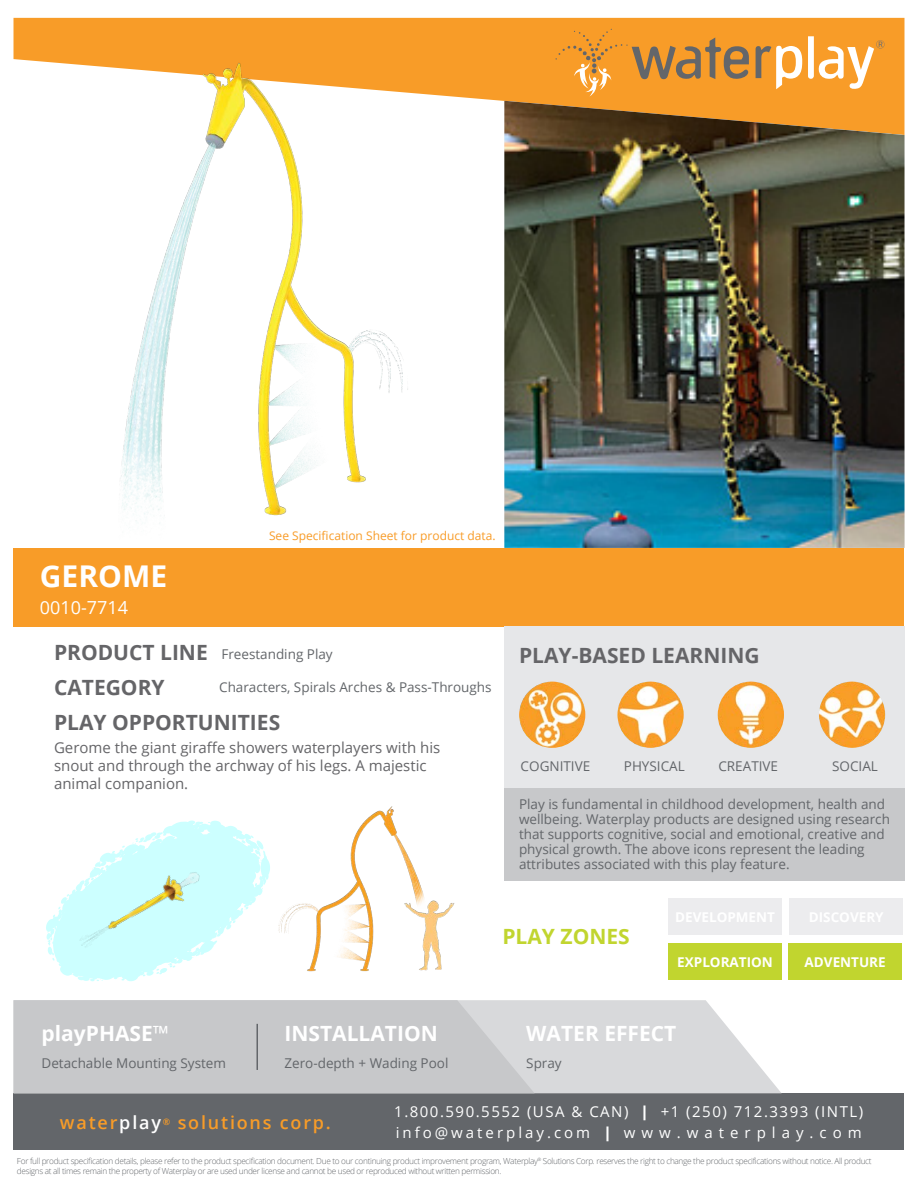
<style>
.page{position:relative;width:918px;height:1188px;background:#fff}
.page>*{position:absolute;margin:0;border:0;box-sizing:border-box;transform-origin:0 0}
.t1{font:700 30px "Open Sans";color:#fff}
.t2{font:700 21px/35.4px "Open Sans";color:#656568}
.t3{font:700 21px "Open Sans";color:#fff}
.t4{font:700 21px "Open Sans";color:#c1d52f}
.t5{font:600 18px "Open Sans";letter-spacing:.1em;color:#f89c28}
.t6{font:18px "Open Sans";color:#fff}
.t7{font:15px/18px "Open Sans";color:#656568}
.t8{font:15px/21px "Open Sans";letter-spacing:.1em;color:#fff}
.t9{font:13.5px/15px "Open Sans";color:#63666a}
.t10{font:700 13.5px "Open Sans";color:#fff}
.t11{font:12px "Open Sans";color:#f89c28}
.t12{font:300 8.25px/9.9px "Open Sans";letter-spacing:-.04em;color:#63666a}
.s1{font-weight:400}
.s2{color:#fff}
.s3{font-weight:800}
</style>
<div class="page">
<div style="left:14px;top:1093px;width:890px;height:57px;background:#63666a"></div>
<div style="left:14px;top:18px;width:890px;height:83px;background:#f89c28"></div>
<svg style="left:555px;top:29px;width:194px;height:68px;background:#e19536"></svg>
<svg style="left:756px;top:36px;width:129px;height:54px"></svg>
<div style="left:14px;top:548px;width:890px;height:78px;background:#f89c28"></div>
<div style="left:504px;top:626px;width:400px;height:162px;background:#e6e7e9"></div>
<div style="left:504px;top:788px;width:400px;height:92px;background:#c7c8ca"></div>
<svg style="left:535px;top:1000px;width:246px;height:93px;fill:#d8d9db"></svg>
<svg style="left:14px;top:1000px;width:521px;height:93px;background:#c8c9cb"></svg>
<div style="left:789px;top:943px;width:113px;height:36px;background:#c1d52f"></div>
<div style="left:669px;top:943px;width:113px;height:36px;background:#c1d52f"></div>
<div style="left:789px;top:898px;width:113px;height:37px;background:#ececee"></div>
<div style="left:669px;top:898px;width:113px;height:37px;background:#ececee"></div>
<img style="left:504px;top:101px;width:400px;height:447px">
<img style="left:519px;top:682px;width:66px;height:66px;border-radius:33px">
<img style="left:718px;top:682px;width:66px;height:66px;border-radius:33px">
<img style="left:617px;top:682px;width:67px;height:66px;border-radius:33px">
<svg style="left:46px;top:834px;width:224px;height:121px"></svg>
<img style="left:278px;top:806px;width:177px;height:166px">
<img style="left:13px;top:38px;width:522px;height:502px">
<img style="left:51px;top:820px;width:195px;height:162px">
<img style="left:819px;top:682px;width:66px;height:66px;border-radius:33px">
<hr style="left:257px;top:1024px;width:1px;height:46px;background:#63666a">
<p class="t1" style="left:40px;top:554px;width:129px">GEROME</p>
<p class="t6" style="left:40px;top:595px;width:90px">0010-7714</p>
<p class="t11" style="left:269px;top:527px;width:228px">See Specification Sheet for product data.</p>
<h2 class="t2" style="left:54px;top:634px;width:155px">PRODUCT LINE<br>CATEGORY</h2>
<p class="t9" style="left:221px;top:646px;width:113px">Freestanding Play</p>
<h2 class="t2" style="left:519px;top:637px;width:242px">PLAY-BASED LEARNING</h2>
<p class="t9" style="left:219px;top:679px;width:274px">Characters, Spirals Arches &amp; Pass-Throughs</p>
<h2 class="t2" style="left:54px;top:704px;width:228px">PLAY OPPORTUNITIES</h2>
<p class="t7" style="left:54px;top:738px;width:388px">Gerome the giant giraffe showers waterplayers with his snout and through the archway of his legs. A majestic animal companion.</p>
<h2 class="t3" style="left:42px;top:1019px;width:129px">playPHASE<span class="s1">™</span></h2>
<p class="t9" style="left:42px;top:1055px;width:186px">Detachable Mounting System</p>
<h2 class="t3" style="left:284px;top:1019px;width:155px">INSTALLATION</h2>
<p class="t9" style="left:284px;top:1056px;width:165px">Zero-depth + Wading Pool</p>
<p class="t9" style="left:521px;top:758px;width:71px">COGNITIVE</p>
<p class="t9" style="left:624px;top:758px;width:62px">PHYSICAL</p>
<p class="t9" style="left:718px;top:758px;width:61px">CREATIVE</p>
<p class="t9" style="left:832px;top:758px;width:47px">SOCIAL</p>
<p class="t9" style="left:519px;top:796px;width:372px">Play is fundamental in childhood development, health and wellbeing. Waterplay products are designed using research that supports cognitive, social and emotional, creative and physical growth. The above icons represent the leading attributes associated with this play feature.</p>
<h2 class="t4" style="left:502px;top:921px;width:129px">PLAY ZONES</h2>
<p class="t10" style="left:677px;top:953px;width:97px">EXPLORATION</p>
<p class="t10" style="left:805px;top:953px;width:83px">ADVENTURE</p>
<h2 class="t3" style="left:526px;top:1019px;width:152px">WATER EFFECT</h2>
<p class="t9" style="left:526px;top:1055px;width:37px">Spray</p>
<h3 class="t5" style="left:60px;top:1110px;width:272px">water<span class="s2">play</span><sup>®</sup> solutions corp.</h3>
<p class="t8" style="left:394px;top:1100px;width:470px">1.800.590.5552 (USA &amp; CAN) <span class="s3">|</span> +1 (250) 712.3393 (INTL) info@waterplay.com <span class="s3">|</span> w w w . w a t e r p l a y . c o m</p>
<p class="t12" style="left:17px;top:1156px;width:856px">For full product specification details, please refer to the product specification document. Due to our continuing product improvement program, Waterplay<sup>®</sup> Solutions Corp. reserves the right to change the product specifications without notice. All product designs at all times remain the property of Waterplay or are used under license and cannot be used or reproduced without written permission.</p>
</div>
